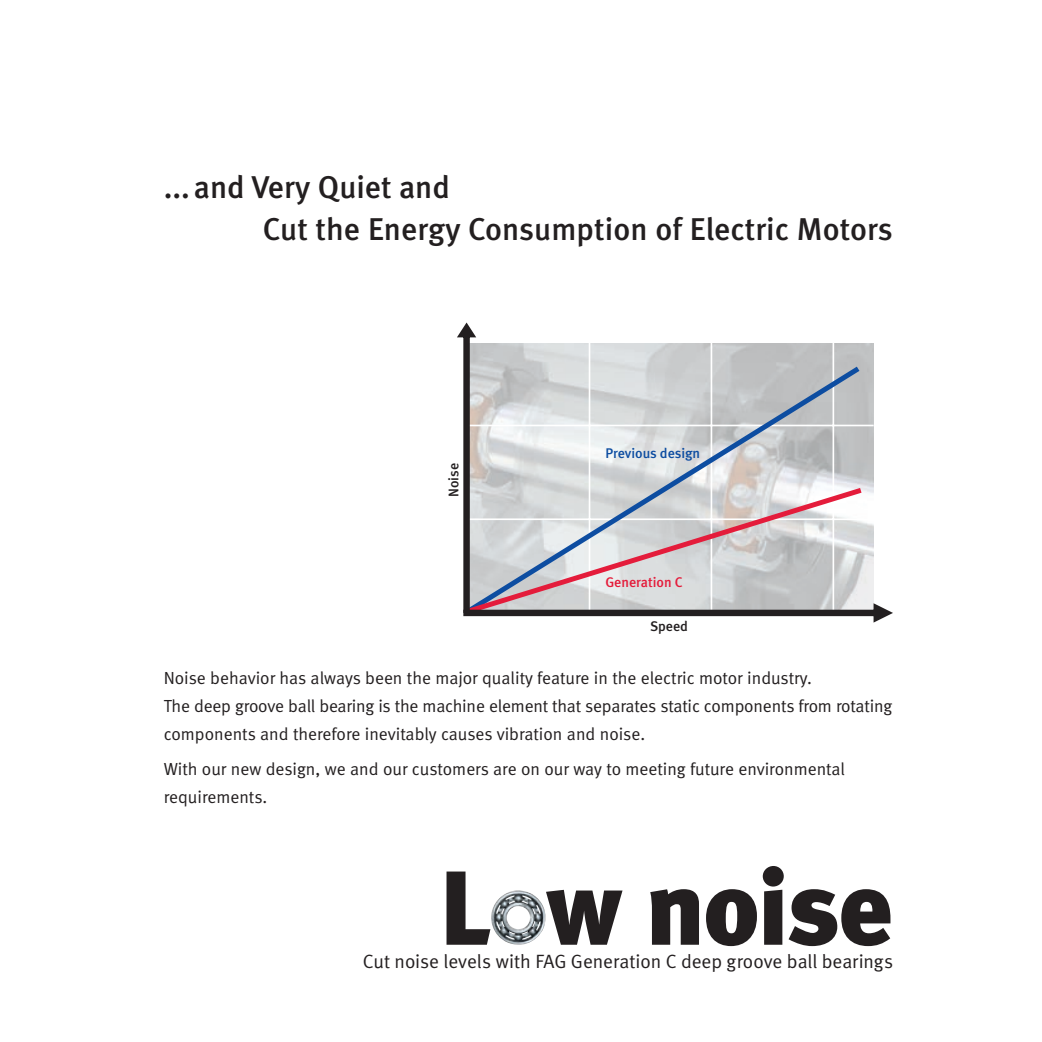
<style>
.page{position:relative;width:1042px;height:1042px;background:#fff}
.page>*{position:absolute;margin:0;border:0;box-sizing:border-box;transform-origin:0 0}
.t1{font:105px "Meta Black CE";letter-spacing:-.02em;color:#231f20}
.t2{font:500 31.5px/42px "Meta";letter-spacing:.005em;color:#231f20}
.t3{font:19.25px "Meta Normal";color:#231f20}
.t4{font:17.5px/28px "Meta Normal";letter-spacing:-.005em;color:#231f20}
.t5{font:500 14px "Meta";color:#0d4da1}
.t6{font:500 14px "Meta";color:#e41c3b}
.t7{font:500 14px "Meta";color:#231f20}
</style>
<div class="page">
<svg style="left:457px;top:322px;width:436px;height:300px"></svg>
<img style="left:491px;top:890px;width:55px;height:55px">
<h2 class="t2" style="left:263px;top:166px;width:631px;text-indent:-99px">...and Very Quiet and<br>Cut the Energy Consumption of Electric Motors</h2>
<p class="t7" style="left:445px;top:497px;width:35px;rotate:-90deg">Noise</p>
<p class="t5" style="left:605px;top:445px;width:96px">Previous design</p>
<p class="t6" style="left:605px;top:573px;width:79px">Generation C</p>
<p class="t7" style="left:650px;top:618px;width:40px">Speed</p>
<p class="t4" style="left:164px;top:663px;width:730px">Noise behavior has always been the major quality feature in the electric motor industry.<br>The deep groove ball bearing is the machine element that separates static components from rotating components and therefore inevitably causes vibration and noise.</p>
<p class="t4" style="left:164px;top:755px;width:683px">With our new design, we and our customers are on our way to meeting future environmental requirements.</p>
<h1 class="t1" style="left:440px;top:844px;width:454px">L w noise</h1>
<p class="t3" style="left:363px;top:950px;width:532px">Cut noise levels with FAG Generation C deep groove ball bearings</p>
</div>
